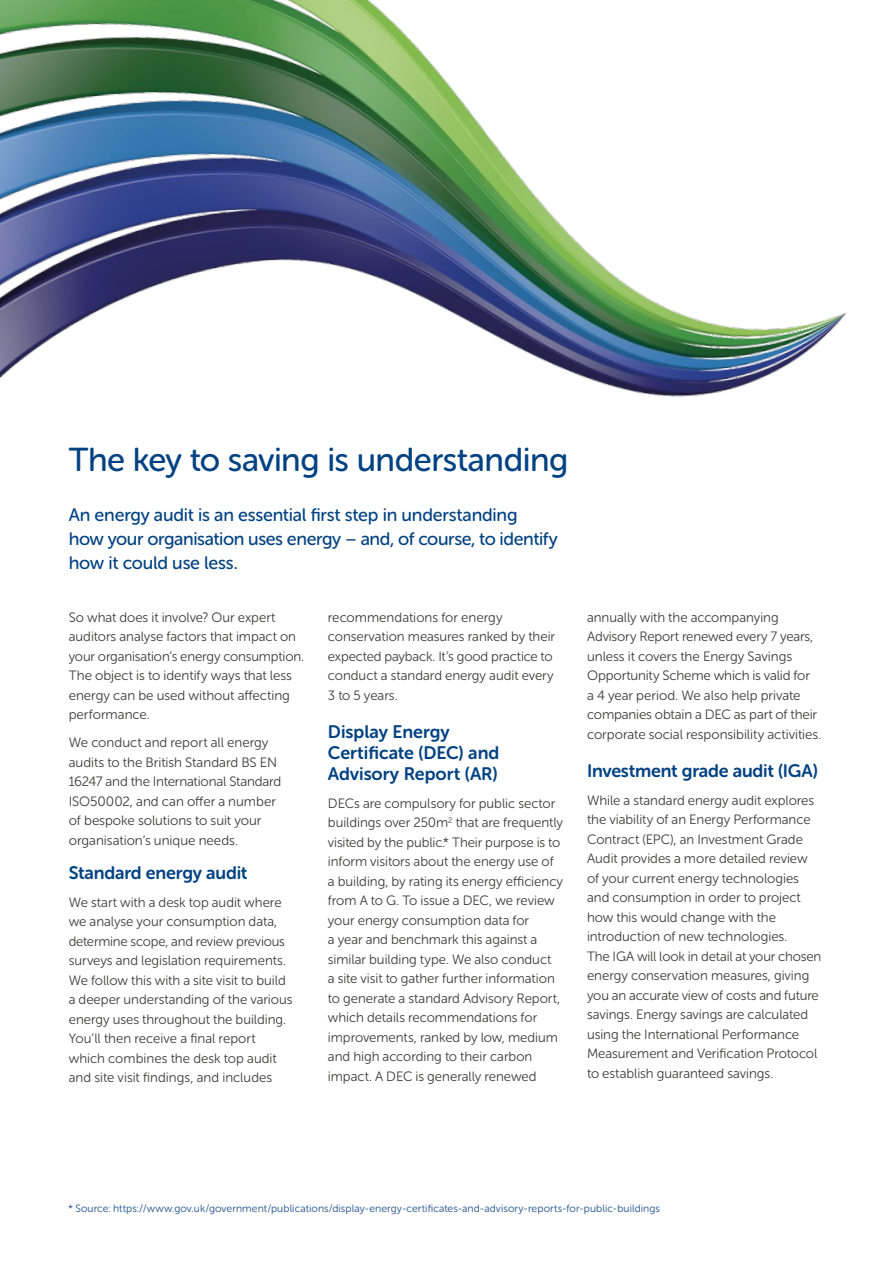
<style>
.page{position:relative;width:893px;height:1263px;background:#fff}
.page>*{position:absolute;margin:0;border:0;box-sizing:border-box;transform-origin:0 0}
.t1{font:33px "Museo Sans Rounded 500";letter-spacing:-.015em;color:#004182}
.t2{font:18px/24px "Museo Sans Rounded 500";letter-spacing:-.015em;color:#004182}
.t3{font:18px/21px "Museo Sans Rounded 700";letter-spacing:-.01em;color:#004182}
.t4{font:13.5px/19.5px "Museo Sans Rounded 300";letter-spacing:-.005em;color:#3c3c3b}
.t5{font:10.5px "Museo Sans Rounded 300";letter-spacing:.005em;color:#1b4e8c}
</style>
<div class="page">
<img style="left:0;top:0;width:847px;height:397px">
<h1 class="t1" style="left:69px;top:442px;width:501px">The key to saving is understanding</h1>
<h2 class="t2" style="left:69px;top:503px;width:490px">An energy audit is an essential first step in understanding<br>how your organisation uses energy – and, of course, to identify how it could use less.</h2>
<p class="t4" style="left:69px;top:608px;width:237px">So what does it involve? Our expert auditors analyse factors that impact on your organisation’s energy consumption.<br>The object is to identify ways that less energy can be used without affecting performance.</p>
<p class="t4" style="left:69px;top:733px;width:214px">We conduct and report all energy audits to the British Standard BS EN 16247 and the International Standard ISO50002, and can offer a number of bespoke solutions to suit your organisation’s unique needs.</p>
<h2 class="t3" style="left:69px;top:862px;width:180px">Standard energy audit</h2>
<p class="t4" style="left:69px;top:892px;width:225px">We start with a desk top audit where we analyse your consumption data, determine scope, and review previous surveys and legislation requirements.<br>We follow this with a site visit to build a deeper understanding of the various energy uses throughout the building.<br>You’ll then receive a final report which combines the desk top audit and site visit findings, and includes</p>
<p class="t4" style="left:328px;top:608px;width:229px">recommendations for energy conservation measures ranked by their expected payback. It’s good practice to conduct a standard energy audit every<br>3 to 5 years.</p>
<h2 class="t3" style="left:328px;top:721px;width:173px">Display Energy<br>Certificate (DEC) and<br>Advisory Report (AR)</h2>
<p class="t4" style="left:328px;top:794px;width:237px">DECs are compulsory for public sector buildings over 250m<sup>2</sup> that are frequently visited by the public.* Their purpose is to inform visitors about the energy use of a building, by rating its energy efficiency from A to G. To issue a DEC, we review your energy consumption data for<br>a year and benchmark this against a similar building type. We also conduct<br>a site visit to gather further information to generate a standard Advisory Report, which details recommendations for improvements, ranked by low, medium and high according to their carbon impact. A DEC is generally renewed</p>
<p class="t4" style="left:587px;top:607px;width:236px">annually with the accompanying Advisory Report renewed every 7 years, unless it covers the Energy Savings Opportunity Scheme which is valid for<br>a 4 year period. We also help private companies obtain a DEC as part of their corporate social responsibility activities.</p>
<h2 class="t3" style="left:587px;top:760px;width:232px">Investment grade audit (IGA)</h2>
<p class="t4" style="left:587px;top:791px;width:236px">While a standard energy audit explores the viability of an Energy Performance Contract (EPC), an Investment Grade Audit provides a more detailed review of your current energy technologies and consumption in order to project how this would change with the introduction of new technologies.<br>The IGA will look in detail at your chosen energy conservation measures, giving you an accurate view of costs and future savings. Energy savings are calculated using the International Performance Measurement and Verification Protocol to establish guaranteed savings.</p>
<p class="t5" style="left:68px;top:1203px;width:593px">* Source: https://www.gov.uk/government/publications/display-energy-certificates-and-advisory-reports-for-public-buildings</p>
</div>
